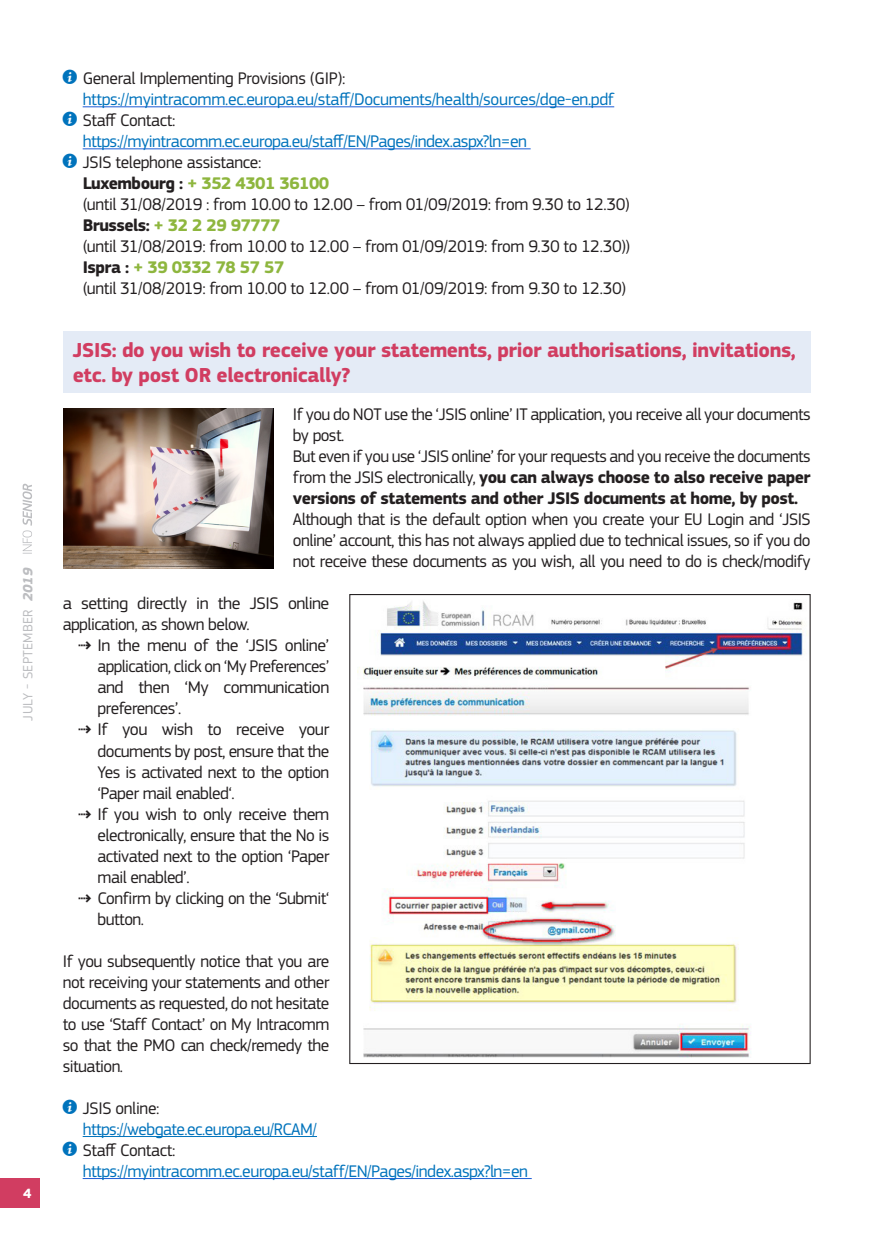
<style>
.page{position:relative;width:874px;height:1241px;background:#fff}
.page>*{position:absolute;margin:0;border:0;box-sizing:border-box;transform-origin:0 0}
.IS-M-TITRE_RED__NO_U{font:700 21px/25.2px "EC Square Sans Pro";letter-spacing:-.02em;color:#d13d61}
.IS-M-Body{font:17.5px/21px "EC Square Sans Pro";letter-spacing:-.03em;color:#231f20;text-align:justify}
.IS-M-Body_INDENT{font:17.5px "EC Square Sans Pro";letter-spacing:-.02em;color:#231f20}
.IS-M-Body_INDENT-2{font:17.5px "EC Square Sans Pro";letter-spacing:-.03em;color:#0073bc}
.IS-M-INFO{font:17.5px/21px "EC Square Sans Pro";letter-spacing:-.02em;color:#0073bc}
.IS-M-INFO-2{font:17.5px "EC Square Sans Pro";letter-spacing:-.02em;color:#231f20}
.IS-M-Body_INDENT-3{font:700 17.5px "EC Square Sans Pro";letter-spacing:-.03em;color:#8eb63e}
.t1{font:14px "EC Square Sans Pro";letter-spacing:.02em;color:#bcbdc0}
.t2{font:700 14px "EC Square Sans Pro";color:#fff}
.s1{font-weight:700;font-style:italic}
.s2{font-family:"s Tmedia"}
.s3{color:#231f20}
.s4{font-family:"s Tmedia";color:#0073bc}
.s5{font-weight:700}
</style>
<div class="page">
<div style="left:0;top:1177px;width:40px;height:30px;background:#d13d61"></div>
<svg style="left:23px;top:483px;width:9px;height:70px"></svg>
<hr style="left:83px;top:106px;width:531px;height:1px;background:#1d5cd6">
<hr style="left:83px;top:148px;width:447px;height:1px;background:#1d5cd6">
<div style="left:63px;top:331px;width:747px;height:61px;background:#e4ebf6"></div>
<hr style="left:83px;top:1135px;width:234px;height:1px;background:#0073bc">
<hr style="left:83px;top:1177px;width:448px;height:1px;background:#1d5cd6">
<img style="left:63px;top:408px;width:210px;height:160px">
<img style="left:357px;top:601px;width:451px;height:456px">
<p class="t1" style="left:20px;top:720px;width:154px;rotate:-90deg">JULY - SEPTEMBER <span class="s1">2019</span></p>
<p class="t2" style="left:23px;top:1184px;width:10px">4</p>
<p class="IS-M-INFO" style="left:83px;top:68px;width:533px;text-indent:-20px"><span class="s2">i</span> <span class="s3">General Implementing Provisions (GIP): </span>https://myintracomm.ec.europa.eu/staff/Documents/health/sources/dge-en.pdf</p>
<p class="IS-M-INFO-2" style="left:63px;top:110px;width:114px"><span class="s4">i</span> Staff Contact:</p>
<p class="IS-M-Body_INDENT-2" style="left:83px;top:131px;width:445px">https://myintracomm.ec.europa.eu/staff/EN/Pages/index.aspx?ln=en</p>
<p class="IS-M-INFO-2" style="left:63px;top:152px;width:200px"><span class="s4">i</span> JSIS telephone assistance:</p>
<p class="IS-M-Body_INDENT-3" style="left:83px;top:173px;width:248px"><span class="s3">Luxembourg :</span> + 352 4301 36100</p>
<p class="IS-M-Body_INDENT" style="left:83px;top:194px;width:548px">(until 31/08/2019 : from 10.00 to 12.00 – from 01/09/2019: from 9.30 to 12.30)</p>
<p class="IS-M-Body_INDENT-3" style="left:83px;top:215px;width:199px"><span class="s3">Brussels:</span> + 32 2 29 97777</p>
<p class="IS-M-Body_INDENT" style="left:83px;top:236px;width:549px">(until 31/08/2019: from 10.00 to 12.00 – from 01/09/2019: from 9.30 to 12.30))</p>
<p class="IS-M-Body_INDENT-3" style="left:83px;top:257px;width:203px"><span class="s3">Ispra :</span> + 39 0332 78 57 57</p>
<p class="IS-M-Body_INDENT" style="left:83px;top:278px;width:544px">(until 31/08/2019: from 10.00 to 12.00 – from 01/09/2019: from 9.30 to 12.30)</p>
<p class="IS-M-TITRE_RED__NO_U" style="left:73px;top:338px;width:724px">JSIS: do you wish to receive your statements, prior authorisations, invitations, etc. by post OR electronically?</p>
<p class="IS-M-Body" style="left:293px;top:404px;width:519px">If you do NOT use the ‘JSIS online’ IT application, you receive all your documents by post.</p>
<p class="IS-M-Body" style="left:293px;top:446px;width:519px">But even if you use ‘JSIS online’ for your requests and you receive the documents from the JSIS electronically, <span class="s5">you can always choose to also receive paper versions of statements and other JSIS documents at home, by post.</span></p>
<p class="IS-M-Body" style="left:293px;top:509px;width:519px">Although that is the default option when you create your EU Login and ‘JSIS online’ account, this has not always applied due to technical issues, so if you do not receive these documents as you wish, all you need to do is check/modify</p>
<p class="IS-M-Body" style="left:63px;top:593px;width:268px">a setting directly in the JSIS online application, as shown below.</p>
<p class="IS-M-Body" style="left:97px;top:635px;width:233px;text-indent:-20px"><span class="s5">⇢</span> In the menu of the ‘JSIS online’ application, click on ‘My Preferences’ and then ‘My communication preferences’.</p>
<p class="IS-M-Body" style="left:97px;top:719px;width:233px;text-indent:-20px"><span class="s5">⇢</span> If you wish to receive your documents by post, ensure that the Yes is activated next to the option ‘Paper mail enabled‘.</p>
<p class="IS-M-Body" style="left:97px;top:803px;width:233px;text-indent:-20px"><span class="s5">⇢</span> If you wish to only receive them electronically, ensure that the No is activated next to the option ‘Paper mail enabled’.</p>
<p class="IS-M-Body" style="left:97px;top:887px;width:233px;text-indent:-20px"><span class="s5">⇢</span> Confirm by clicking on the ‘Submit‘ button.</p>
<p class="IS-M-Body" style="left:63px;top:950px;width:268px">If you subsequently notice that you are not receiving your statements and other documents as requested, do not hesitate to use ‘Staff Contact’ on My Intracomm so that the PMO can check/remedy the situation.</p>
<p class="IS-M-INFO-2" style="left:63px;top:1097px;width:98px"><span class="s4">i</span> JSIS online:</p>
<p class="IS-M-Body_INDENT-2" style="left:83px;top:1118px;width:236px">https://webgate.ec.europa.eu/RCAM/</p>
<p class="IS-M-INFO-2" style="left:63px;top:1139px;width:114px"><span class="s4">i</span> Staff Contact:</p>
<p class="IS-M-Body_INDENT-2" style="left:83px;top:1160px;width:446px">https://myintracomm.ec.europa.eu/staff/EN/Pages/index.aspx?ln=en</p>
</div>
